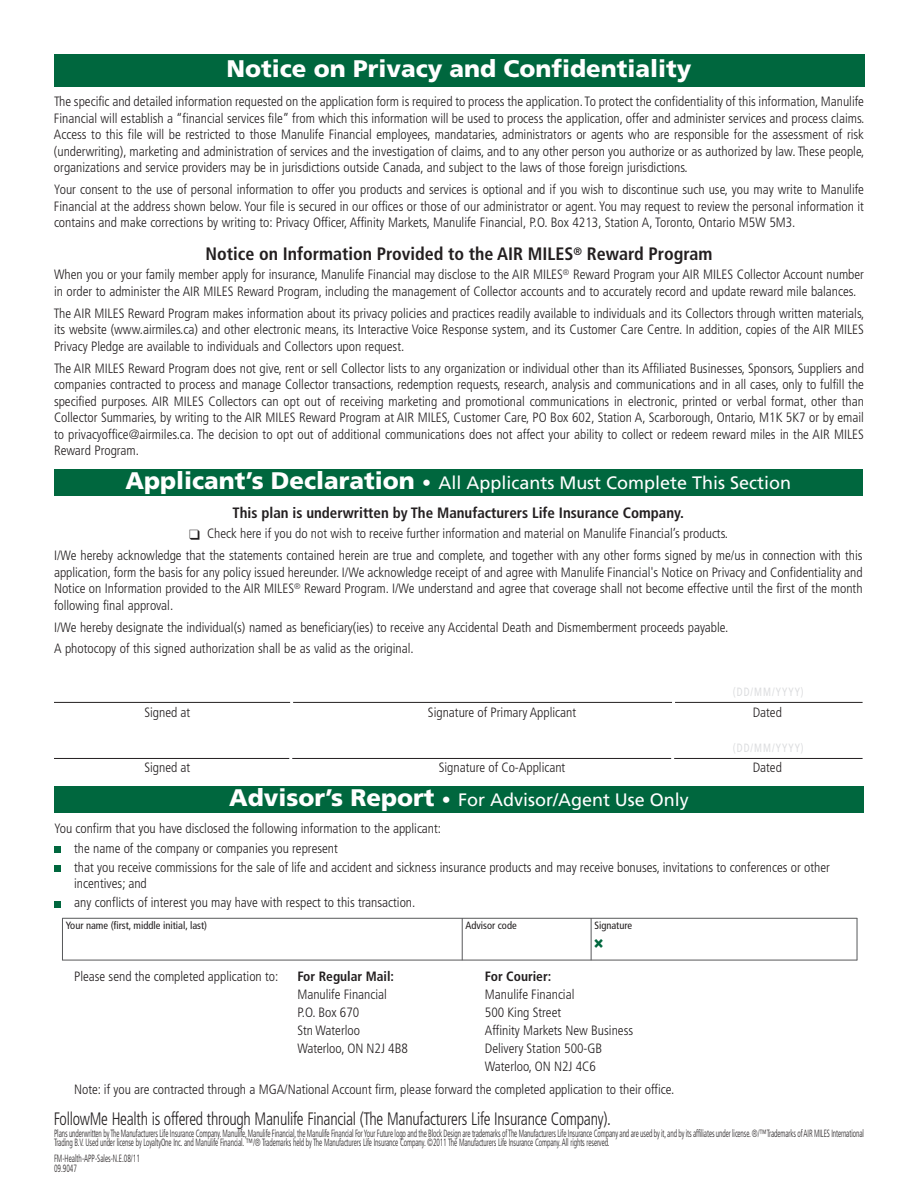
<style>
.page{position:relative;width:918px;height:1188px;background:#fff}
.page>*{position:absolute;margin:0;border:0;box-sizing:border-box;transform-origin:0 0}
.t1{font:900 24px "Frutiger";color:#fff}
.t2{font:18px "Frutiger";color:#fff}
.t3{font:300 condensed 18px "Frutiger";letter-spacing:-.015em;color:#231f20;scale:.88 1}
.t4{font:700 condensed 18px "Frutiger";color:#231f20}
.t5{font:700 condensed 15px "Frutiger";color:#231f20}
.t6{font:300 condensed 13.5px/16.5px "Frutiger";color:#231f20}
.t7{font:700 condensed 13.5px "Frutiger";color:#231f20}
.t8{font:condensed 12px "Frutiger";letter-spacing:.1em;color:#dcdddf;scale:.85 1}
.t9{font:300 condensed 10.5px/9px "Frutiger";letter-spacing:-.015em;color:#231f20;scale:.7 1}
.t10{font:condensed 10.5px "Frutiger";color:#231f20}
.s1{font-weight:900;font-size:24px}
.s2{font-weight:900}
</style>
<div class="page">
<hr style="left:62px;top:918px;width:1px;height:42px;background:#57585a">
<hr style="left:462px;top:918px;width:1px;height:42px;background:#57585a">
<hr style="left:591px;top:918px;width:1px;height:42px;background:#57585a">
<hr style="left:857px;top:918px;width:1px;height:42px;background:#57585a">
<hr style="left:62px;top:918px;width:795px;height:1px;background:#57585a">
<hr style="left:62px;top:960px;width:795px;height:1px;background:#57585a">
<div style="left:54px;top:786px;width:810px;height:27px;background:#00673e"></div>
<div style="left:54px;top:901px;width:6px;height:7px;background:#00673e"></div>
<svg style="left:54px;top:866px;width:6px;height:6px"></svg>
<svg style="left:54px;top:847px;width:6px;height:6px"></svg>
<div style="left:54px;top:469px;width:809px;height:27px;background:#00673e"></div>
<hr style="left:54px;top:702px;width:809px;height:1px;background:#231f20">
<hr style="left:54px;top:758px;width:809px;height:1px;background:#231f20">
<div style="left:54px;top:54px;width:810px;height:32px;background:#00673e"></div>
<svg style="left:287px;top:701px;width:8px;height:58px"></svg>
<svg style="left:669px;top:701px;width:8px;height:58px"></svg>
<h1 class="t1" style="left:227px;top:59px;width:467px">Notice on Privacy and Confidentiality</h1>
<p class="t6" style="left:54px;top:94px;width:812px;text-align:justify">The specific and detailed information requested on the application form is required to process the application. To protect the confidentiality of this information, Manulife Financial will establish a “financial services file” from which this information will be used to process the application, offer and administer services and process claims.<br>Access to this file will be restricted to those Manulife Financial employees, mandataries, administrators or agents who are responsible for the assessment of risk (underwriting), marketing and administration of services and the investigation of claims, and to any other person you authorize or as authorized by law. These people, organizations and service providers may be in jurisdictions outside Canada, and subject to the laws of those foreign jurisdictions.</p>
<p class="t6" style="left:54px;top:182px;width:812px;text-align:justify">Your consent to the use of personal information to offer you products and services is optional and if you wish to discontinue such use, you may write to Manulife Financial at the address shown below. Your file is secured in our offices or those of our administrator or agent. You may request to review the personal information it contains and make corrections by writing to: Privacy Officer, Affinity Markets, Manulife Financial, P.O. Box 4213, Station A, Toronto, Ontario M5W 5M3.</p>
<h2 class="t4" style="left:206px;top:247px;width:509px">Notice on Information Provided to the AIR MILES<sup>®</sup> Reward Program</h2>
<p class="t6" style="left:54px;top:268px;width:812px">When you or your family member apply for insurance, Manulife Financial may disclose to the AIR MILES<sup>®</sup> Reward Program your AIR MILES Collector Account number in order to administer the AIR MILES Reward Program, including the management of Collector accounts and to accurately record and update reward mile balances.</p>
<p class="t6" style="left:54px;top:306px;width:812px;text-align:justify">The AIR MILES Reward Program makes information about its privacy policies and practices readily available to individuals and its Collectors through written materials, its website (www.airmiles.ca) and other electronic means, its Interactive Voice Response system, and its Customer Care Centre. In addition, copies of the AIR MILES Privacy Pledge are available to individuals and Collectors upon request.</p>
<p class="t6" style="left:54px;top:361px;width:812px;text-align:justify">The AIR MILES Reward Program does not give, rent or sell Collector lists to any organization or individual other than its Affiliated Businesses, Sponsors, Suppliers and companies contracted to process and manage Collector transactions, redemption requests, research, analysis and communications and in all cases, only to fulfill the specified purposes. AIR MILES Collectors can opt out of receiving marketing and promotional communications in electronic, printed or verbal format, other than Collector Summaries, by writing to the AIR MILES Reward Program at AIR MILES, Customer Care, PO Box 602, Station A, Scarborough, Ontario, M1K 5K7 or by email to privacyoffice@airmiles.ca. The decision to opt out of additional communications does not affect your ability to collect or redeem reward miles in the AIR MILES Reward Program.</p>
<h2 class="t2" style="left:126px;top:476px;width:667px"><span class="s1">Applicant’s Declaration</span> <span class="s2">•</span> All Applicants Must Complete This Section</h2>
<p class="t5" style="left:233px;top:506px;width:453px">This plan is underwritten by The Manufacturers Life Insurance Company.</p>
<p class="t6" style="left:54px;top:524px;width:810px;line-height:21.9px;text-align:center">❑ Check here if you do not wish to receive further information and material on Manulife Financial’s products.<br>I/We hereby acknowledge that the statements contained herein are true and complete, and together with any other forms signed by me/us in connection with this</p>
<p class="t6" style="left:54px;top:565px;width:810px;text-align:justify">application, form the basis for any policy issued hereunder. I/We acknowledge receipt of and agree with Manulife Financial's Notice on Privacy and Confidentiality and Notice on Information provided to the AIR MILES<sup>®</sup> Reward Program. I/We understand and agree that coverage shall not become effective until the first of the month following final approval.</p>
<p class="t6" style="left:54px;top:617px;width:676px;line-height:21.9px">I/We hereby designate the individual(s) named as beneficiary(ies) to receive any Accidental Death and Dismemberment proceeds payable.<br>A photocopy of this signed authorization shall be as valid as the original.</p>
<p class="t8" style="left:733px;top:687px;width:85px">(DD/MM/YYYY)</p>
<p class="t6" style="left:144px;top:705px;width:47px">Signed at</p>
<p class="t6" style="left:428px;top:705px;width:150px">Signature of Primary Applicant</p>
<p class="t6" style="left:753px;top:705px;width:31px">Dated</p>
<p class="t8" style="left:733px;top:743px;width:85px">(DD/MM/YYYY)</p>
<p class="t6" style="left:144px;top:761px;width:47px">Signed at</p>
<p class="t6" style="left:439px;top:761px;width:128px">Signature of Co-Applicant</p>
<p class="t6" style="left:753px;top:761px;width:31px">Dated</p>
<h2 class="t2" style="left:229px;top:793px;width:461px"><span class="s1">Advisor’s Report</span> <span class="s2">•</span> For Advisor/Agent Use Only</h2>
<p class="t6" style="left:74px;top:820px;width:757px;line-height:19.2px;text-indent:-20px">You confirm that you have disclosed the following information to the applicant:<br>the name of the company or companies you represent<br>that you receive commissions for the sale of life and accident and sickness insurance products and may receive bonuses, invitations to conferences or other</p>
<p class="t6" style="left:74px;top:875px;width:343px;line-height:19.2px">incentives; and<br>any conflicts of interest you may have with respect to this transaction.</p>
<p class="t10" style="left:66px;top:922px;width:143px">Your name (first, middle initial, last)</p>
<p class="t10" style="left:465px;top:922px;width:53px">Advisor code</p>
<p class="t10" style="left:594px;top:922px;width:39px">Signature</p>
<p class="t6" style="left:74px;top:969px;width:206px">Please send the completed application to:</p>
<p class="t7" style="left:297px;top:971px;width:98px">For Regular Mail:</p>
<p class="t7" style="left:485px;top:971px;width:68px">For Courier:</p>
<p class="t6" style="left:297px;top:987px;width:91px">Manulife Financial</p>
<p class="t6" style="left:485px;top:987px;width:91px">Manulife Financial</p>
<p class="t6" style="left:297px;top:1005px;width:63px">P.O. Box 670</p>
<p class="t6" style="left:485px;top:1005px;width:78px">500 King Street</p>
<p class="t6" style="left:297px;top:1023px;width:64px">Stn Waterloo</p>
<p class="t6" style="left:485px;top:1023px;width:150px">Affinity Markets New Business</p>
<p class="t6" style="left:297px;top:1041px;width:112px">Waterloo, ON N2J 4B8</p>
<p class="t6" style="left:485px;top:1040px;width:119px;line-height:18px">Delivery Station 500-GB<br>Waterloo, ON N2J 4C6</p>
<p class="t6" style="left:74px;top:1083px;width:602px">Note: if you are contracted through a MGA/National Account firm, please forward the completed application to their office.</p>
<h2 class="t3" style="left:54px;top:1112px;width:635px">FollowMe Health is offered through Manulife Financial (The Manufacturers Life Insurance Company).</h2>
<p class="t9" style="left:54px;top:1130px;width:1159px">Plans underwritten by The Manufacturers Life Insurance Company. Manulife, Manulife Financial, the Manulife Financial ForYour Future logo and the Block Design are trademarks of The Manufacturers Life Insurance Company and are used by it, and by its affiliates under license. ®/™Trademarks ofAIR MILES International<br>Trading B.V. Used under license by LoyaltyOne Inc. and Manulife Financial. ™/® Trademarks held by The Manufacturers Life Insurance Company. ©2011 The Manufacturers Life Insurance Company. All rights reserved.</p>
<p class="t9" style="left:54px;top:1154px;width:124px;line-height:10.5px">FM-Health-APP-Sales-N.E.08/11<br>09.9047</p>
</div>
